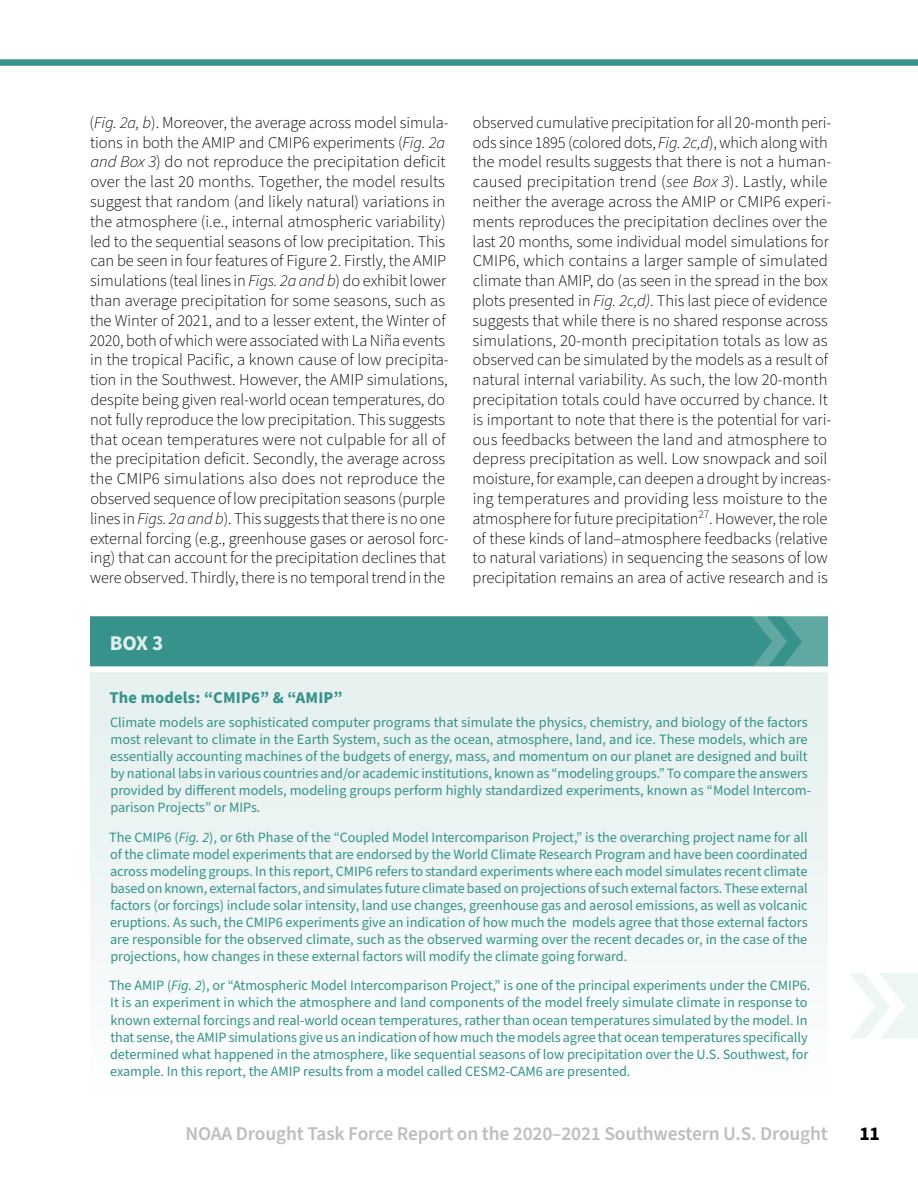
<style>
.page{position:relative;width:918px;height:1188px;background:#fff}
.page>*{position:absolute;margin:0;border:0;box-sizing:border-box;transform-origin:0 0}
.Box_head{font:700 21px "Source Sans Pro";color:#e0eeee}
.t1{font:600 19.5px "Source Sans Pro";letter-spacing:-.01em;color:#bcbec0}
.t2{font:700 19.5px "Source Sans Pro";color:#000}
.Body{font:300 16.5px/19.8px "Source Sans Pro";letter-spacing:-.005em;color:#000}
.Sidebar_subhead{font:700 16.5px "Source Sans Pro";letter-spacing:.01em;color:#36928a}
.Sidebar_body{font:14.25px/17.1px "Source Sans Pro";letter-spacing:-.005em;color:#36928a}
.s1{font-style:italic}
</style>
<div class="page">
<div style="left:0;top:60px;width:918px;height:6px;background:#36928a"></div>
<svg style="left:849px;top:973px;width:69px;height:66px"></svg>
<div style="left:90px;top:666px;width:738px;height:430px;background:linear-gradient(to right,#f0f6f6,#f0f6f6)"></div>
<svg style="left:90px;top:669px;width:738px;height:6px"></svg>
<svg style="left:90px;top:616px;width:738px;height:53px"></svg>
<p class="Body" style="left:89px;top:113px;width:361px">(<span class="s1">Fig. 2a, b</span>). Moreover, the average across model simula&shy;tions in both the AMIP and CMIP6 experiments (<span class="s1">Fig. 2a and Box 3</span>) do not reproduce the precipitation deficit over the last 20 months. Together, the model results suggest that random (and likely natural) variations in the atmosphere (i.e., internal atmospheric variability) led to the sequential seasons of low precipitation. This can be seen in four features of Figure 2. Firstly, the AMIP simulations (teal lines in <span class="s1">Figs. 2a and b</span>) do exhibit lower than average precipitation for some seasons, such as the Winter of 2021, and to a lesser extent, the Winter of 2020, both of which were associated with La Niña events in the tropical Pacific, a known cause of low precipita&shy;tion in the Southwest. However, the AMIP simulations, despite being given real-world ocean temperatures, do not fully reproduce the low precipitation. This suggests that ocean temperatures were not culpable for all of the precipitation deficit. Secondly, the average across the CMIP6 simulations also does not reproduce the observed sequence of low precipitation seasons (purple lines in <span class="s1">Figs. 2a and b</span>). This suggests that there is no one external forcing (e.g., greenhouse gases or aerosol forc&shy;ing) that can account for the precipitation declines that were observed. Thirdly, there is no temporal trend in the</p>
<p class="Body" style="left:472px;top:113px;width:360px">observed cumulative precipitation for all 20-month peri&shy;ods since 1895 (colored dots, <span class="s1">Fig. 2c,d</span>), which along with the model results suggests that there is not a human&shy;caused precipitation trend (<span class="s1">see Box 3</span>). Lastly, while neither the average across the AMIP or CMIP6 experi&shy;ments reproduces the precipitation declines over the last 20 months, some individual model simulations for CMIP6, which contains a larger sample of simulated climate than AMIP, do (as seen in the spread in the box plots presented in <span class="s1">Fig. 2c,d)</span>. This last piece of evidence suggests that while there is no shared response across simulations, 20-month precipitation totals as low as observed can be simulated by the models as a result of natural internal variability. As such, the low 20-month precipitation totals could have occurred by chance. It is important to note that there is the potential for vari&shy;ous feedbacks between the land and atmosphere to depress precipitation as well. Low snowpack and soil moisture, for example, can deepen a drought by increas&shy;ing temperatures and providing less moisture to the atmosphere for future precipitation<sup>27</sup>. However, the role of these kinds of land–atmosphere feedbacks (relative to natural variations) in sequencing the seasons of low precipitation remains an area of active research and is</p>
<h3 class="Box_head" style="left:110px;top:629px;width:55px">BOX 3</h3>
<h3 class="Sidebar_subhead" style="left:109px;top:686px;width:235px">The models: “CMIP6” &amp; “AMIP”</h3>
<p class="Sidebar_body" style="left:110px;top:714px;width:703px">Climate models are sophisticated computer programs that simulate the physics, chemistry, and biology of the factors most relevant to climate in the Earth System, such as the ocean, atmosphere, land, and ice. These models, which are essentially accounting machines of the budgets of energy, mass, and momentum on our planet are designed and built by national labs in various countries and/or academic institutions, known as “modeling groups.” To compare the answers provided by different models, modeling groups perform highly standardized experiments, known as “Model Intercom&shy;parison Projects” or MIPs.</p>
<p class="Sidebar_body" style="left:109px;top:829px;width:700px;text-align:justify">The CMIP6 (<span class="s1">Fig. 2</span>), or 6th Phase of the “Coupled Model Intercomparison Project,” is the overarching project name for all of the climate model experiments that are endorsed by the World Climate Research Program and have been coordinated across modeling groups. In this report, CMIP6 refers to standard experiments where each model simulates recent climate based on known, external factors, and simulates future climate based on projections of such external factors. These external factors (or forcings) include solar intensity, land use changes, greenhouse gas and aerosol emissions, as well as volcanic eruptions. As such, the CMIP6 experiments give an indication of how much the models agree that those external factors are responsible for the observed climate, such as the observed warming over the recent decades or, in the case of the projections, how changes in these external factors will modify the climate going forward.</p>
<p class="Sidebar_body" style="left:109px;top:977px;width:703px">The AMIP (<span class="s1">Fig. 2</span>), or “Atmospheric Model Intercomparison Project,” is one of the principal experiments under the CMIP6.<br>It is an experiment in which the atmosphere and land components of the model freely simulate climate in response to known external forcings and real-world ocean temperatures, rather than ocean temperatures simulated by the model. In that sense, the AMIP simulations give us an indication of how much the models agree that ocean temperatures specifically determined what happened in the atmosphere, like sequential seasons of low precipitation over the U.S. Southwest, for example. In this report, the AMIP results from a model called CESM2-CAM6 are presented.</p>
<p class="t1" style="left:186px;top:1120px;width:644px">NOAA Drought Task Force Report on the 2020–2021 Southwestern U.S. Drought</p>
<p class="t2" style="left:860px;top:1120px;width:22px">11</p>
</div>
